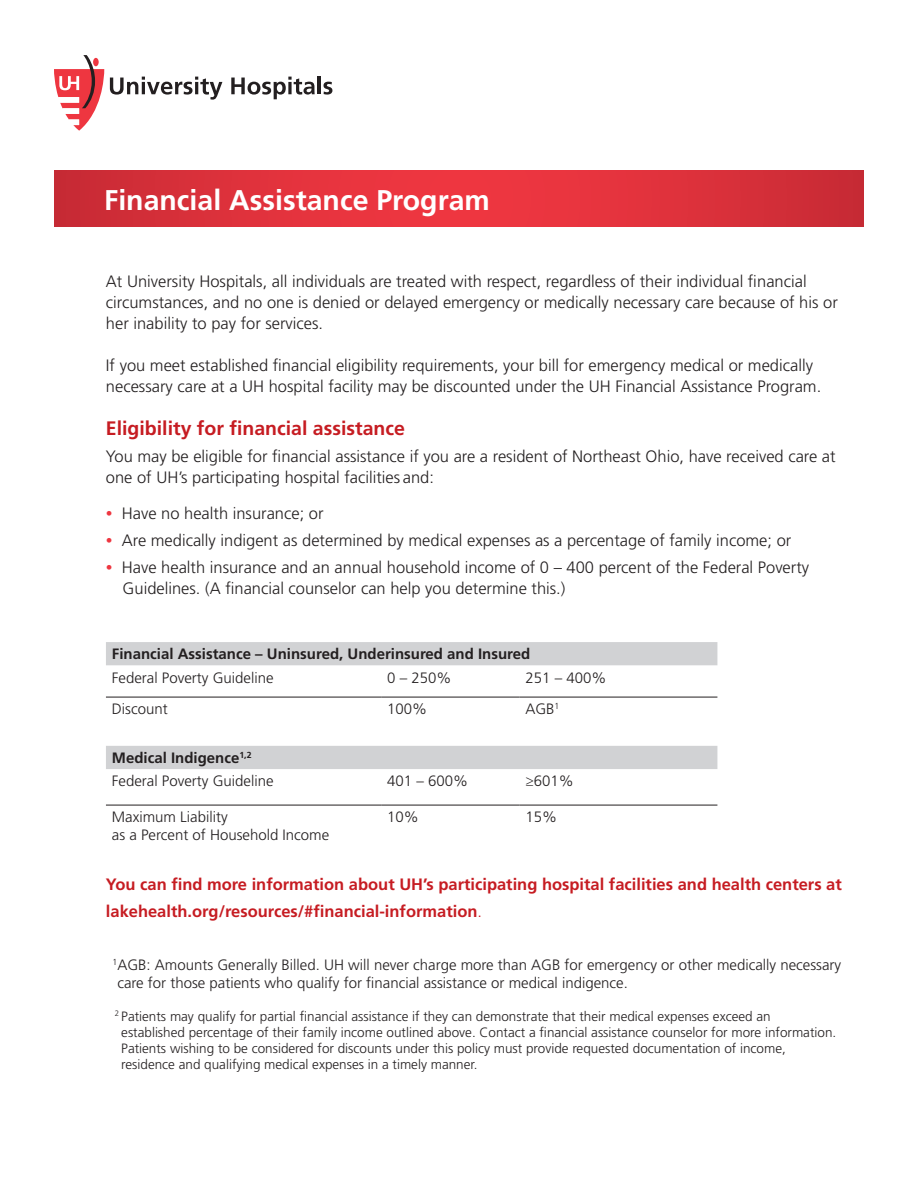
<style>
.page{position:relative;width:918px;height:1188px;background:#fff}
.page>*{position:absolute;margin:0;border:0;box-sizing:border-box;transform-origin:0 0}
.t1{font:700 28.5px "Frutiger LT Std";color:#fff}
.t2{font:700 19.5px "Frutiger LT Std";color:#c61c22}
.t3{font:300 16.5px/21px "Frutiger LT Std";color:#231f20}
.t4{font:700 16.5px/27px "Frutiger LT Std";color:#c61c22}
.t5{font:300 15px/18px "Frutiger LT Std";color:#231f20}
.t6{font:700 15px "Frutiger LT Std";color:#231f20}
.t7{font:300 13.5px/16.2px "Frutiger LT Std";color:#231f20}
.s1{font-size:13.5px;color:#ee3640}
.s2{font-weight:700}
.s3{font-weight:300}
</style>
<div class="page">
<svg style="left:54px;top:171px;width:810px;height:55px;background:#de313b"></svg>
<svg style="left:106px;top:642px;width:611px;height:127px"></svg>
<hr style="left:106px;top:697px;width:275px;height:1px;background:#231f20">
<hr style="left:381px;top:697px;width:138px;height:1px;background:#231f20">
<hr style="left:519px;top:697px;width:198px;height:1px;background:#231f20">
<hr style="left:106px;top:805px;width:275px;height:1px;background:#231f20">
<hr style="left:381px;top:805px;width:138px;height:1px;background:#231f20">
<hr style="left:519px;top:805px;width:198px;height:1px;background:#231f20">
<svg style="left:54px;top:55px;width:50px;height:76px"></svg>
<svg style="left:110px;top:77px;width:112px;height:23px"></svg>
<svg style="left:231px;top:77px;width:84px;height:22px"></svg>
<hr style="left:318px;top:76px;width:3px;height:18px;background:#231f20">
<svg style="left:324px;top:82px;width:8px;height:13px"></svg>
<h1 class="t1" style="left:104px;top:183px;width:387px">Financial Assistance Program</h1>
<p class="t3" style="left:106px;top:271px;width:733px">At University Hospitals, all individuals are treated with respect, regardless of their individual financial circumstances, and no one is denied or delayed emergency or medically necessary care because of his or her inability to pay for services.</p>
<p class="t3" style="left:106px;top:355px;width:717px">If you meet established financial eligibility requirements, your bill for emergency medical or medically necessary care at a UH hospital facility may be discounted under the UH Financial Assistance Program.</p>
<p class="t2" style="left:106px;top:417px;width:301px">Eligibility for financial assistance</p>
<p class="t3" style="left:106px;top:446px;width:731px">You may be eligible for financial assistance if you are a resident of Northeast Ohio, have received care at one of UH’s participating hospital facilities and:</p>
<p class="t3" style="left:106px;top:503px;width:219px"><span class="s1">•</span> Have no health insurance; or</p>
<p class="t3" style="left:106px;top:530px;width:687px"><span class="s1">•</span> Are medically indigent as determined by medical expenses as a percentage of family income; or</p>
<p class="t3" style="left:123px;top:557px;width:688px;text-indent:-17px"><span class="s1">•</span> Have health insurance and an annual household income of 0 – 400 percent of the Federal Poverty<br>Guidelines. (A financial counselor can help you determine this.)</p>
<p class="t6" style="left:112px;top:645px;width:420px">Financial Assistance – Uninsured, Underinsured and Insured</p>
<p class="t5" style="left:112px;top:669px;width:163px">Federal Poverty Guideline</p>
<p class="t5" style="left:387px;top:669px;width:66px">0 – 250%</p>
<p class="t5" style="left:525px;top:669px;width:82px">251 – 400%</p>
<p class="t5" style="left:112px;top:700px;width:57px">Discount</p>
<p class="t5" style="left:387px;top:700px;width:42px">100%</p>
<p class="t5" style="left:525px;top:700px;width:36px">AGB<sup>1</sup></p>
<p class="t5" style="left:112px;top:746px;width:163px;line-height:23.2px"><span class="s2">Medical Indigence</span><sup>1,2<br></sup>Federal Poverty Guideline</p>
<p class="t5" style="left:387px;top:772px;width:82px">401 – 600%</p>
<p class="t5" style="left:525px;top:772px;width:50px">≥601%</p>
<p class="t5" style="left:112px;top:808px;width:219px">Maximum Liability<br>as a Percent of Household Income</p>
<p class="t5" style="left:387px;top:808px;width:33px">10%</p>
<p class="t5" style="left:525px;top:808px;width:33px">15%</p>
<p class="t4" style="left:106px;top:871px;width:737px">You can find more information about UH’s participating hospital facilities and health centers at lakehealth.org/resources/#financial-information<span class="s3">.</span></p>
<p class="t5" style="left:117px;top:956px;width:725px;text-indent:-5px"><sup>1</sup>AGB: Amounts Generally Billed. UH will never charge more than AGB for emergency or other medically necessary care for those patients who qualify for financial assistance or medical indigence.</p>
<p class="t7" style="left:121px;top:1008px;width:717px;text-indent:-7px"><sup>2</sup> Patients may qualify for partial financial assistance if they can demonstrate that their medical expenses exceed an established percentage of their family income outlined above. Contact a financial assistance counselor for more information.<br>Patients wishing to be considered for discounts under this policy must provide requested documentation of income, residence and qualifying medical expenses in a timely manner.</p>
</div>
